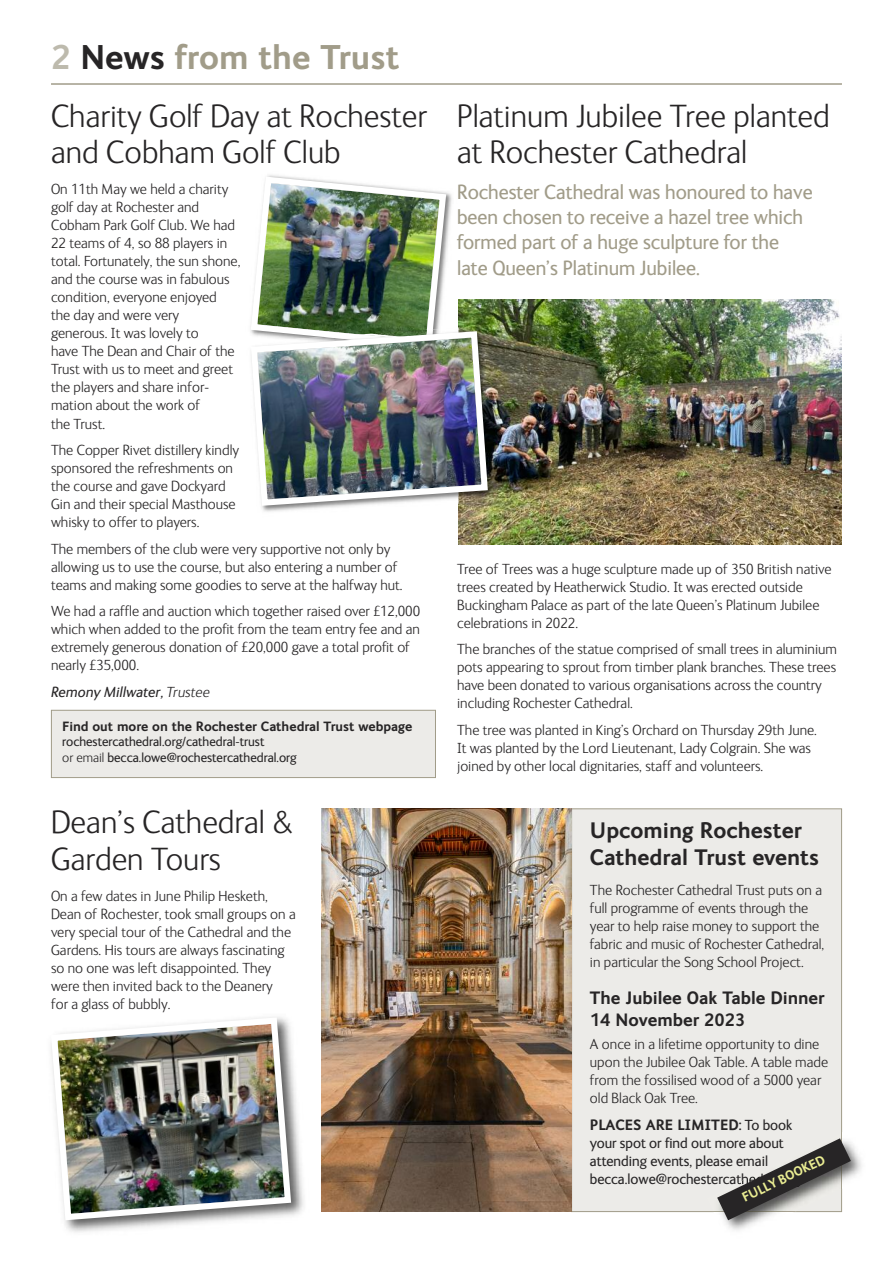
<style>
.page{position:relative;width:893px;height:1263px;background:#fff}
.page>*{position:absolute;margin:0;border:0;box-sizing:border-box;transform-origin:0 0}
.t1{font:700 34.5px "FS Ingrid";color:#a19c89}
.t2{font:300 33px/36.3px "FS Ingrid";color:#272526}
.t3{font:700 22.5px/27px "FS Ingrid";color:#272526}
.t4{font:21px/25.2px "FS Ingrid";color:#a19c89}
.t5{font:700 18px/21.6px "FS Ingrid";color:#272526}
.t6{font:300 15px/18px "FS Ingrid";color:#272526}
.t7{font:15px/18px "FS Ingrid";color:#272526}
.t8{font:italic 15px "FS Ingrid";color:#272526}
.t9{font:13.5px/16.2px "FS Ingrid";color:#272526}
.t10{font:700 13.5px "FS Ingrid";color:#272526}
.t11{font:700 13.35px "FS Ingrid";color:#e9ec92}
.s1{color:#bdbaad}
.s2{color:#272526}
.s3{font-weight:300}
.s4{font-weight:700}
</style>
<div class="page">
<hr style="left:51px;top:83px;width:791px;height:2px;background:#a19c89">
<div style="left:572px;top:809px;width:269px;height:402px;background:#ecebe8"></div>
<div style="left:571px;top:808px;width:271px;height:404px;border:1px solid #a19c89"></div>
<img style="left:65px;top:1086px;width:239px;height:146px">
<img style="left:51px;top:1017px;width:243px;height:206px">
<img style="left:322px;top:808px;width:249px;height:404px">
<img style="left:459px;top:300px;width:383px;height:244px">
<div style="left:52px;top:711px;width:383px;height:66px;background:#ecebe8"></div>
<div style="left:51px;top:710px;width:385px;height:68px;border:1px solid #a19c89"></div>
<img style="left:842px;top:1127px;width:20px;height:51px">
<img style="left:724px;top:1220px;width:37px;height:10px">
<svg style="left:717px;top:1138px;width:134px;height:82px"></svg>
<img style="left:491px;top:326px;width:9px;height:177px">
<img style="left:250px;top:175px;width:241px;height:334px">
<h1 class="t1" style="left:51px;top:34px;width:350px"><span class="s1">2</span> <span class="s2">News</span> from the Trust</h1>
<h2 class="t2" style="left:51px;top:96px;width:378px">Charity Golf Day at Rochester and Cobham Golf Club</h2>
<p class="t6" style="left:51px;top:180px;width:191px">On 11th May we held a charity golf day at Rochester and<br>Cobham Park Golf Club. We had<br>22 teams of 4, so 88 players in total. Fortunately, the sun shone, and the course was in fabulous condition, everyone enjoyed<br>the day and were very<br>generous. It was lovely to<br>have The Dean and Chair of the<br>Trust with us to meet and greet the players and share infor&shy;mation about the work of<br>the Trust.</p>
<p class="t6" style="left:51px;top:440px;width:190px">The Copper Rivet distillery kindly sponsored the refreshments on the course and gave Dockyard<br>Gin and their special Masthouse whisky to offer to players.</p>
<p class="t6" style="left:51px;top:539px;width:353px">The members of the club were very supportive not only by allowing us to use the course, but also entering a number of teams and making some goodies to serve at the halfway hut.</p>
<p class="t6" style="left:51px;top:601px;width:371px">We had a raffle and auction which together raised over £12,000 which when added to the profit from the team entry fee and an extremely generous donation of £20,000 gave a total profit of nearly £35,000.</p>
<p class="t8" style="left:51px;top:682px;width:161px">Remony Millwater, <span class="s3">Trustee</span></p>
<p class="t10" style="left:62px;top:718px;width:352px">Find out more on the Rochester Cathedral Trust webpage</p>
<p class="t9" style="left:62px;top:733px;width:236px">rochestercathedral.org/cathedral-trust<br><span class="s3">or email</span> becca.lowe@rochestercathedral.org</p>
<h2 class="t2" style="left:51px;top:803px;width:243px">Dean’s Cathedral &amp;<br>Garden Tours</h2>
<p class="t6" style="left:51px;top:886px;width:246px">On a few dates in June Philip Hesketh, Dean of Rochester, took small groups on a very special tour of the Cathedral and the Gardens. His tours are always fascinating so no one was left disappointed. They were then invited back to the Deanery<br>for a glass of bubbly.</p>
<h2 class="t2" style="left:457px;top:96px;width:374px">Platinum Jubilee Tree planted at Rochester Cathedral</h2>
<h3 class="t4" style="left:457px;top:178px;width:357px">Rochester Cathedral was honoured to have been chosen to receive a hazel tree which formed part of a huge sculpture for the late Queen’s Platinum Jubilee.</h3>
<p class="t6" style="left:457px;top:559px;width:376px">Tree of Trees was a huge sculpture made up of 350 British native trees created by Heatherwick Studio. It was erected outside Buckingham Palace as part of the late Queen’s Platinum Jubilee celebrations in 2022.</p>
<p class="t6" style="left:457px;top:640px;width:381px">The branches of the statue comprised of small trees in aluminium pots appearing to sprout from timber plank branches. These trees have been donated to various organisations across the country including Rochester Cathedral.</p>
<p class="t6" style="left:457px;top:720px;width:361px">The tree was planted in King’s Orchard on Thursday 29th June.<br>It was planted by the Lord Lieutenant, Lady Colgrain. She was joined by other local dignitaries, staff and volunteers.</p>
<h3 class="t3" style="left:590px;top:816px;width:231px">Upcoming Rochester<br>Cathedral Trust events</h3>
<p class="t6" style="left:590px;top:880px;width:236px">The Rochester Cathedral Trust puts on a full programme of events through the year to help raise money to support the fabric and music of Rochester Cathedral, in particular the Song School Project.</p>
<p class="t5" style="left:590px;top:987px;width:236px">The Jubilee Oak Table Dinner<br>14 November 2023</p>
<p class="t6" style="left:590px;top:1035px;width:240px">A once in a lifetime opportunity to dine upon the Jubilee Oak Table. A table made from the fossilised wood of a 5000 year old Black Oak Tree.</p>
<p class="t7" style="left:590px;top:1115px;width:212px"><span class="s4">PLACES ARE LIMITED:</span> To book your spot or find out more about attending events, please email becca.lowe@rochestercathedral.org</p>
<p class="t11" style="left:739px;top:1190px;width:92px;rotate:-26deg">FULLY BOOKED</p>
</div>
